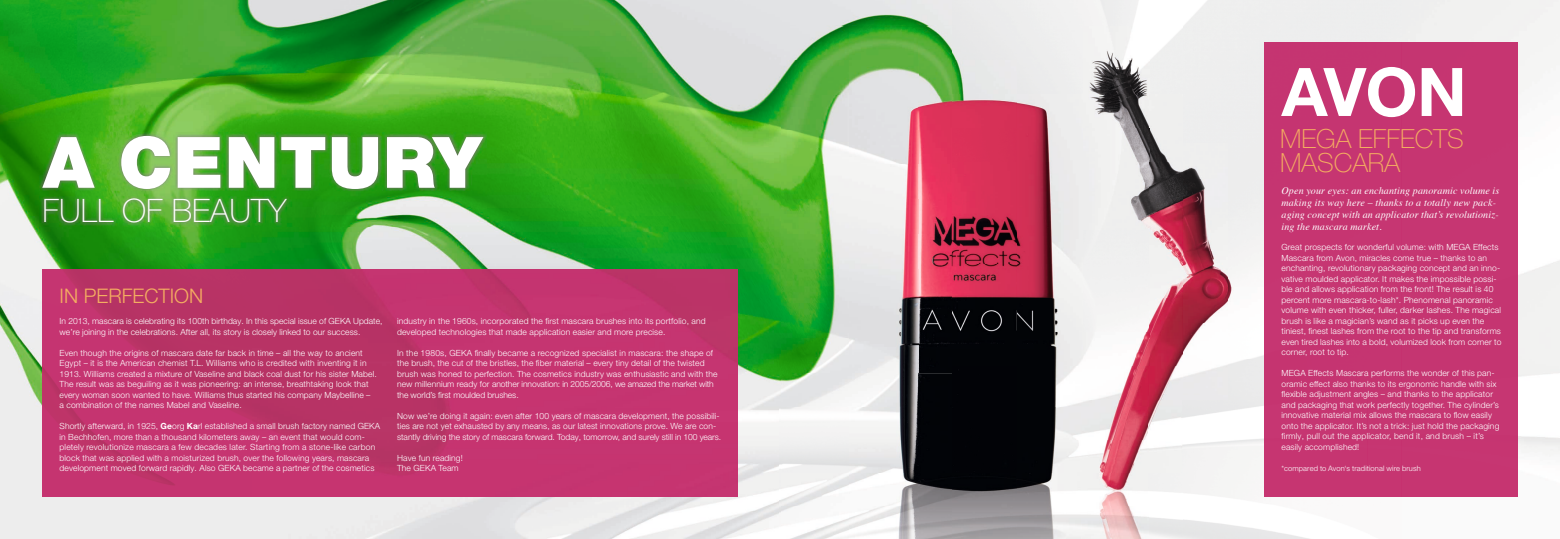
<style>
.page{position:relative;width:1560px;height:539px;background:#fff}
.page>*{position:absolute;margin:0;border:0;box-sizing:border-box;transform-origin:0 0}
.t1{font:900 70.9px "Helvetica Neue LT Pro";letter-spacing:.015em;color:#fff}
.t2{font:700 67px "Helvetica Neue LT Pro";color:#fff}
.t3{font:100 32.3px "Helvetica Neue LT Pro";color:#fff}
.t4{font:100 26.4px/24px "Helvetica Neue LT Pro";color:#f4ad61}
.t5{font:300 20.1px "Helvetica Neue LT Pro";color:#f4ad61}
.t6{font:italic 10px/12px "Times";letter-spacing:.015em;color:#fff}
.t7{font:300 8.5px/10.5px "Helvetica Neue LT Pro";letter-spacing:.015em;color:#fff}
.t8{font:300 7.5px "Helvetica Neue LT Pro";letter-spacing:.015em;color:#fff}
.s1{font-weight:700}
</style>
<div class="page">
<img style="left:0;top:0;width:1559px;height:539px">
<img style="left:781px;top:26px;width:171px;height:382px">
<img style="left:43px;top:269px;width:694px;height:227px">
<img style="left:39px;top:133px;width:447px;height:93px">
<img style="left:780px;top:408px;width:400px;height:131px">
<img style="left:952px;top:408px;width:1px;height:131px">
<img style="left:952px;top:0;width:207px;height:26px">
<img style="left:1159px;top:0;width:207px;height:36px">
<div style="left:1366px;top:0;width:35px;height:43px;background:#edeeee"></div>
<div style="left:1182px;top:36px;width:115px;height:36px;background:#eee"></div>
<img style="left:1297px;top:36px;width:69px;height:7px">
<img style="left:1182px;top:72px;width:82px;height:179px">
<img style="left:1182px;top:251px;width:219px;height:72px">
<img style="left:1182px;top:323px;width:82px;height:77px">
<img style="left:1401px;top:496px;width:1px;height:43px">
<img style="left:952px;top:26px;width:230px;height:374px">
<img style="left:1182px;top:504px;width:187px;height:35px">
<img style="left:1369px;top:496px;width:32px;height:43px">
<img style="left:1182px;top:469px;width:93px;height:35px">
<img style="left:1275px;top:496px;width:94px;height:8px">
<img style="left:1149px;top:400px;width:115px;height:69px">
<img style="left:952px;top:400px;width:197px;height:8px">
<img style="left:1180px;top:469px;width:2px;height:70px">
<div style="left:1401px;top:43px;width:116px;height:453px;background:#c63571"></div>
<div style="left:1264px;top:43px;width:137px;height:209px;background:#c53571"></div>
<div style="left:1264px;top:322px;width:137px;height:69px;background:#c53471"></div>
<img style="left:1264px;top:391px;width:68px;height:9px">
<img style="left:1332px;top:391px;width:69px;height:9px">
<img style="left:1401px;top:426px;width:1px;height:70px">
<div style="left:1264px;top:400px;width:137px;height:96px;background:#c63571"></div>
<h1 class="t1" style="left:43px;top:120px;width:440px">A CENTURY</h1>
<h3 class="t3" style="left:43px;top:191px;width:245px">FULL OF BEAUTY</h3>
<h3 class="t5" style="left:60px;top:284px;width:145px">IN PERFECTION</h3>
<p class="t7" style="left:60px;top:316px;width:324px">In 2013, mascara is celebrating its 100th birthday. In this special issue of GEKA Update, we’re joining in the celebrations. After all, its story is closely linked to our success.</p>
<p class="t7" style="left:60px;top:347px;width:319px">Even though the origins of mascara date far back in time – all the way to ancient Egypt – it is the American chemist T.L. Williams who is credited with inventing it in 1913. Williams created a mixture of Vaseline and black coal dust for his sister Mabel.<br>The result was as beguiling as it was pioneering: an intense, breathtaking look that every woman soon wanted to have. Williams thus started his company Maybelline – a combination of the names Mabel and Vaseline.</p>
<p class="t7" style="left:60px;top:421px;width:322px">Shortly afterward, in 1925, <span class="s1">Ge</span>org <span class="s1">Ka</span>rl established a small brush factory named GEKA in Bechhofen, more than a thousand kilometers away – an event that would com&shy;pletely revolutionize mascara a few decades later. Starting from a stone-like carbon block that was applied with a moisturized brush, over the following years, mascara development moved forward rapidly. Also GEKA became a partner of the cosmetics</p>
<p class="t7" style="left:397px;top:316px;width:310px">industry in the 1960s, incorporated the first mascara brushes into its portfolio, and developed technologies that made application easier and more precise.</p>
<p class="t7" style="left:397px;top:347px;width:322px">In the 1980s, GEKA finally became a recognized specialist in mascara: the shape of the brush, the cut of the bristles, the fiber material – every tiny detail of the twisted brush was honed to perfection. The cosmetics industry was enthusiastic and with the new millennium ready for another innovation: in 2005/2006, we amazed the market with the world’s first moulded brushes.</p>
<p class="t7" style="left:397px;top:410px;width:325px">Now we’re doing it again: even after 100 years of mascara development, the possibili&shy;ties are not yet exhausted by any means, as our latest innovations prove. We are con&shy;stantly driving the story of mascara forward. Today, tomorrow, and surely still in 100 years.</p>
<p class="t7" style="left:397px;top:452px;width:67px">Have fun reading!<br>The GEKA Team</p>
<h2 class="t2" style="left:1281px;top:50px;width:187px">AVON</h2>
<h3 class="t4" style="left:1279px;top:127px;width:185px">MEGA EFFECTS<br>MASCARA</h3>
<p class="t6" style="left:1281px;top:183px;width:219px">Open your eyes: an enchanting panoramic volume is making its way here – thanks to a totally new pack&shy;aging concept with an applicator that’s revolutioniz&shy;ing the mascara market.</p>
<p class="t7" style="left:1281px;top:241px;width:221px">Great prospects for wonderful volume: with MEGA Effects Mascara from Avon, miracles come true – thanks to an enchanting, revolutionary packaging concept and an inno&shy;vative moulded applicator. It makes the impossible possi&shy;ble and allows application from the front! The result is 40 percent more mascara-to-lash*. Phenomenal panoramic volume with even thicker, fuller, darker lashes. The magical brush is like a magician’s wand as it picks up even the tiniest, finest lashes from the root to the tip and transforms even tired lashes into a bold, volumized look from corner to corner, root to tip.</p>
<p class="t7" style="left:1281px;top:367px;width:219px">MEGA Effects Mascara performs the wonder of this pan&shy;oramic effect also thanks to its ergonomic handle with six flexible adjustment angles – and thanks to the applicator and packaging that work perfectly together. The cylinder’s innovative material mix allows the mascara to flow easily onto the applicator. It’s not a trick: just hold the packaging firmly, pull out the applicator, bend it, and brush – it’s easily accomplished!</p>
<p class="t8" style="left:1281px;top:463px;width:141px">*compared to Avon‘s traditional wire brush</p>
</div>
